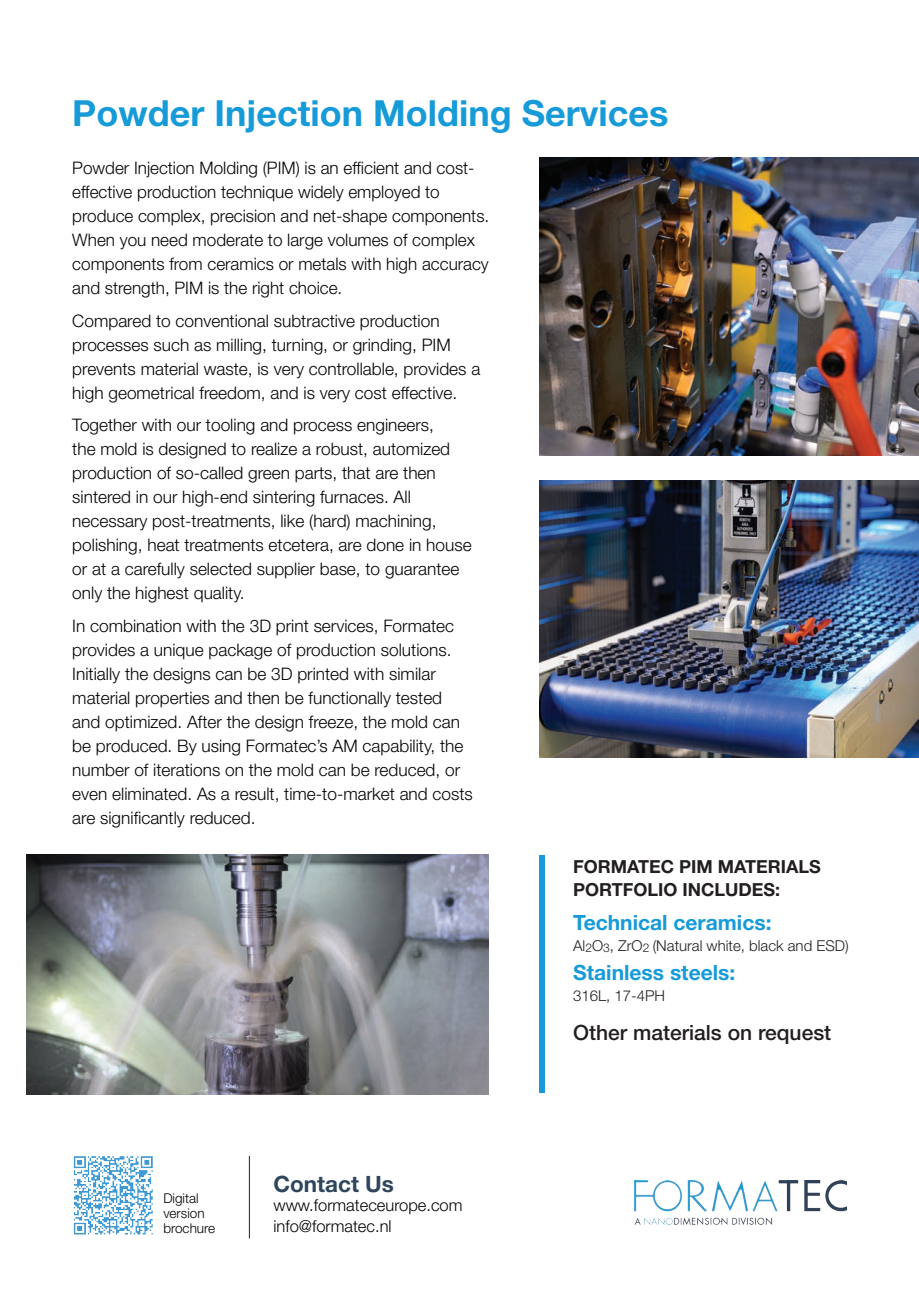
<style>
.page{position:relative;width:919px;height:1289px;background:#fff}
.page>*{position:absolute;margin:0;border:0;box-sizing:border-box;transform-origin:0 0}
.t1{font:700 36px "Helvetica Neue LT Std";color:#169bd8}
.t2{font:700 22.5px "Helvetica Neue LT Std";color:#2e455b}
.t3{font:700 21px "Helvetica Neue LT Std";color:#169bd8}
.t4{font:500 21px "Helvetica Neue LT Std";color:#231f20}
.t5{font:700 18px/22.5px "Helvetica Neue LT Std";color:#231f20}
.t6{font:300 17.25px/24px "Helvetica Neue LT Std";color:#040503}
.t7{font:300 16.5px/20.7px "Helvetica Neue LT Std";color:#040503}
.t8{font:300 15px "Helvetica Neue LT Std";color:#231f20}
.t9{font:300 13.5px/15px "Helvetica Neue LT Std";color:#040503}
</style>
<div class="page">
<div style="left:539px;top:854px;width:5px;height:238px;background:#169bd8"></div>
<img style="left:539px;top:480px;width:379px;height:277px">
<img style="left:26px;top:854px;width:462px;height:240px">
<img style="left:539px;top:157px;width:379px;height:298px">
<img style="left:634px;top:1180px;width:212px;height:44px">
<img style="left:73px;top:1156px;width:80px;height:79px">
<hr style="left:249px;top:1155px;width:1px;height:83px;background:#231f20">
<h1 class="t1" style="left:72px;top:91px;width:597px">Powder Injection Molding Services</h1>
<p class="t6" style="left:72px;top:155px;width:418px">Powder Injection Molding (PIM) is an efficient and cost&shy;effective production technique widely employed to produce complex, precision and net-shape components.<br>When you need moderate to large volumes of complex components from ceramics or metals with high accuracy and strength, PIM is the right choice.</p>
<p class="t6" style="left:72px;top:308px;width:409px">Compared to conventional subtractive production processes such as milling, turning, or grinding, PIM prevents material waste, is very controllable, provides a high geometrical freedom, and is very cost effective.</p>
<p class="t6" style="left:72px;top:412px;width:401px">Together with our tooling and process engineers,<br>the mold is designed to realize a robust, automized production of so-called green parts, that are then sintered in our high-end sintering furnaces. All necessary post-treatments, like (hard) machining, polishing, heat treatments etcetera, are done in house or at a carefully selected supplier base, to guarantee only the highest quality.</p>
<p class="t6" style="left:72px;top:613px;width:402px">In combination with the 3D print services, Formatec provides a unique package of production solutions.<br>Initially the designs can be 3D printed with similar material properties and then be functionally tested and optimized. After the design freeze, the mold can be produced. By using Formatec’s AM capability, the number of iterations on the mold can be reduced, or even eliminated. As a result, time-to-market and costs are significantly reduced.</p>
<p class="t9" style="left:163px;top:1190px;width:53px">Digital version brochure</p>
<h2 class="t2" style="left:273px;top:1169px;width:122px">Contact Us</h2>
<p class="t7" style="left:273px;top:1194px;width:190px">www.formateceurope.com info@formatec.nl</p>
<p class="t5" style="left:573px;top:855px;width:249px">FORMATEC PIM MATERIALS<br>PORTFOLIO INCLUDES:</p>
<p class="t3" style="left:573px;top:909px;width:200px">Technical ceramics:</p>
<p class="t8" style="left:573px;top:936px;width:277px">Al<sub>2</sub>O<sub>3</sub>, ZrO<sub>2</sub> (Natural white, black and ESD)</p>
<p class="t3" style="left:573px;top:959px;width:164px">Stainless steels:</p>
<p class="t8" style="left:573px;top:986px;width:93px">316L, 17-4PH</p>
<p class="t4" style="left:573px;top:1019px;width:259px">Other materials on request</p>
</div>
